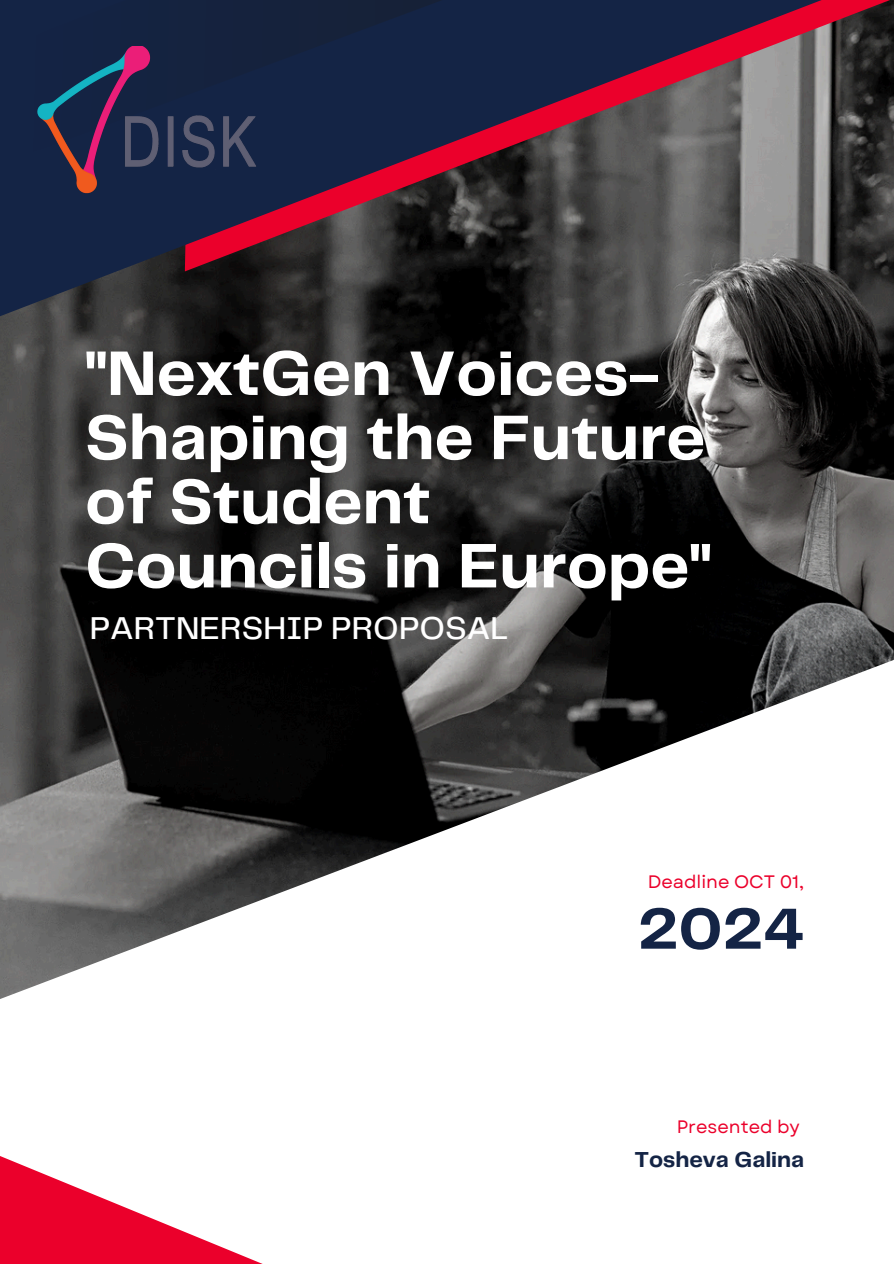
<style>
.page{position:relative;width:894px;height:1264px;background:#fff}
.page>*{position:absolute;margin:0;border:0;box-sizing:border-box;transform-origin:0 0}
.t1{font:700 65.25px/64.2px "Telegraf";color:#fff}
.t2{font:700 60px "Telegraf";color:#142445}
.t3{font:500 32.7px "Telegraf";color:#fff}
.t4{font:700 22.5px "Telegraf";color:#142445}
.t5{font:18px "Garet";color:#eb002b}
</style>
<div class="page">
<img style="left:0;top:289px;width:893px;height:555px">
<svg style="left:332px;top:844px;width:77px;height:29px"></svg>
<svg style="left:0;top:730px;width:332px;height:533px"></svg>
<svg style="left:0;top:0;width:888px;height:360px;background:#463a42"></svg>
<svg style="left:0;top:0;width:533px;height:198px;background:#24213f"></svg>
<img style="left:38px;top:46px;width:232px;height:148px">
<p class="t1" style="left:85px;top:344px;width:627px">"NextGen Voices-<br>Shaping the Future of Student<br>Councils in Europe"</p>
<h2 class="t3" style="left:90px;top:614px;width:419px">PARTNERSHIP PROPOSAL</h2>
<p class="t5" style="left:647px;top:869px;width:158px">Deadline OCT 01,</p>
<h1 class="t2" style="left:637px;top:903px;width:168px">2024</h1>
<h1 class="t5" style="left:676px;top:1113px;width:124px">Presented by</h1>
<p class="t4" style="left:634px;top:1150px;width:171px">Tosheva Galina</p>
</div>
